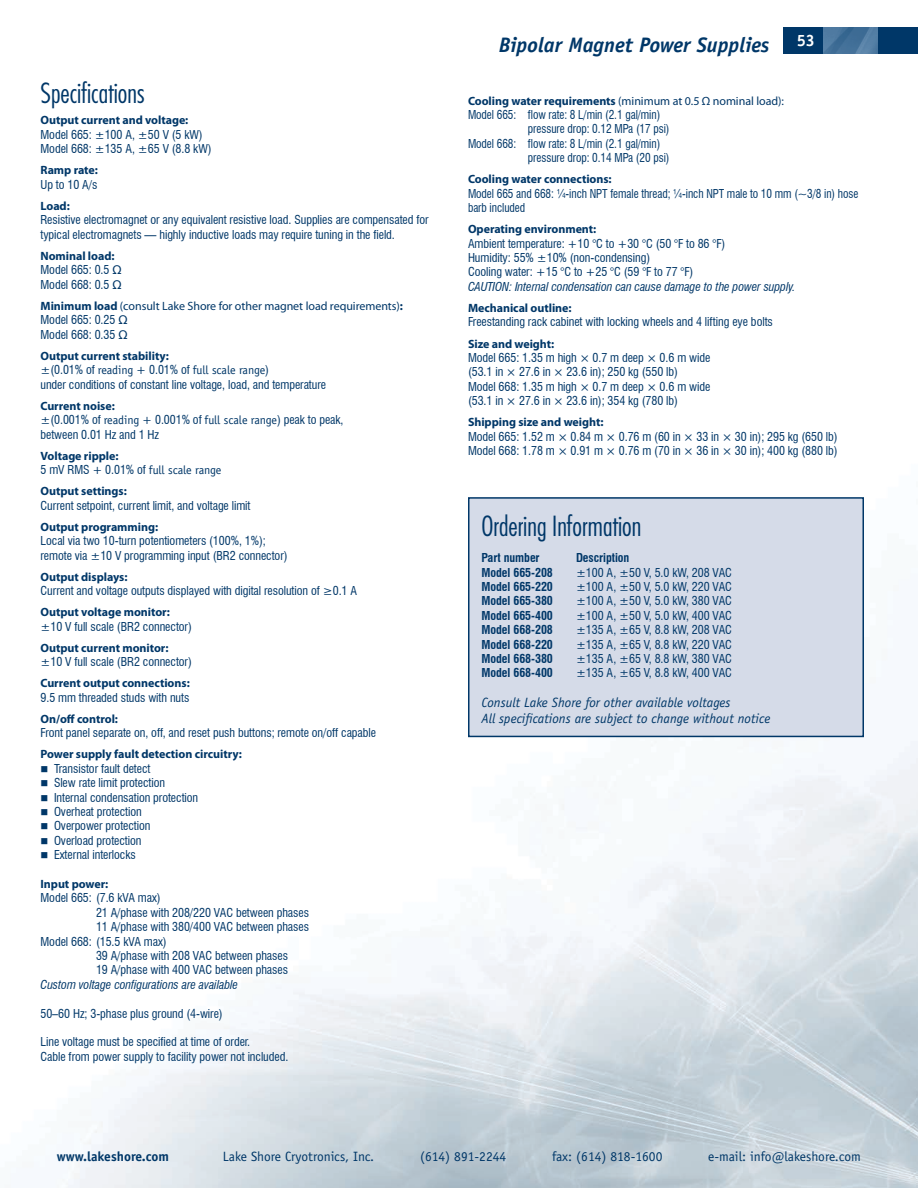
<style>
.page{position:relative;width:918px;height:1188px;background:#fff}
.page>*{position:absolute;margin:0;border:0;box-sizing:border-box;transform-origin:0 0}
.t1{font:300 condensed 27px "Futura Std";color:#003768}
.t2{font:italic 700 21px "Officina Sans";color:#003768}
.t3{font:700 16.5px "Officina Sans";color:#fff}
.t4{font:italic 13.5px/16.2px "Officina Sans";color:#003768}
.t5{font:13.5px "Officina Sans";color:#003768}
.t6{font:700 13.5px "Officina Sans";color:#003768}
.t7{font:condensed 12px/14.4px "Swiss 721 BT";letter-spacing:-.005em;color:#003768}
.t8{font:700 12px "Myriad Pro";letter-spacing:-.005em;color:#003768}
.t9{font:condensed 12px/14.4px "Swiss 721 BT";letter-spacing:-.005em;color:#003768;scale:.94 1}
.t10{font:700 condensed 12px "Swiss 721 BT";letter-spacing:-.005em;color:#003768}
.t11{font:12px "Myriad Pro";letter-spacing:-.005em;color:#003768}
.t12{font:italic condensed 12px "Swiss 721 BT";letter-spacing:-.005em;color:#003768}
.t13{font:12px "Officina Sans";letter-spacing:-.005em;color:#003768}
.s1{font-weight:700}
.s2{font-family:"Swiss 721 BT";font-stretch:condensed}
.s3{font-family:"Officina Sans";font-stretch:normal}
</style>
<div class="page">
<div style="left:783px;top:27px;width:135px;height:27px;background:#003768"></div>
<img style="left:824px;top:27px;width:54px;height:27px">
<div style="left:468px;top:497px;width:396px;height:240px;background:#d5dbe8;border:2px solid #003768"></div>
<h1 class="t1" style="left:40px;top:77px;width:106px">Specifications</h1>
<p class="t8" style="left:40px;top:113px;width:149px">Output current and voltage:</p>
<p class="t7" style="left:40px;top:127px;width:173px">Model 665: ±100 A, ±50 V (5 kW)<br>Model 668: ±135 A, ±65 V (8.8 kW)</p>
<p class="t8" style="left:40px;top:163px;width:59px">Ramp rate:</p>
<p class="t7" style="left:40px;top:177px;width:58px">Up to 10 A/s</p>
<p class="t8" style="left:40px;top:198px;width:31px">Load:</p>
<p class="t7" style="left:40px;top:213px;width:390px">Resistive electromagnet or any equivalent resistive load. Supplies are compensated for typical electromagnets — highly inductive loads may require tuning in the field.</p>
<p class="t8" style="left:40px;top:248px;width:76px">Nominal load:</p>
<p class="t7" style="left:40px;top:263px;width:83px">Model 665: 0.5 Ω<br>Model 668: 0.5 Ω</p>
<p class="t11" style="left:40px;top:298px;width:364px"><span class="s1">Minimum load</span> (consult Lake Shore for other magnet load requirements)<span class="s1">:</span></p>
<p class="t7" style="left:40px;top:313px;width:89px">Model 665: 0.25 Ω<br>Model 668: 0.35 Ω</p>
<p class="t8" style="left:40px;top:348px;width:130px">Output current stability:</p>
<p class="t13" style="left:40px;top:363px;width:230px"><span class="s2">±(0.01% of</span> reading <span class="s2">+ 0.01% of</span> full scale range<span class="s2">)</span></p>
<p class="t7" style="left:40px;top:377px;width:287px">under conditions of constant line voltage, load, and temperature</p>
<p class="t8" style="left:40px;top:398px;width:76px">Current noise:</p>
<p class="t7" style="left:40px;top:413px;width:305px">±(0.001% of <span class="s3">reading</span> + 0.001% of <span class="s3">full scale range</span>) peak to peak, between 0.01 Hz and 1 Hz</p>
<p class="t8" style="left:40px;top:448px;width:80px">Voltage ripple:</p>
<p class="t7" style="left:40px;top:462px;width:182px">5 mV RMS + 0.01% of <span class="s3">full scale range</span></p>
<p class="t8" style="left:40px;top:483px;width:88px">Output settings:</p>
<p class="t7" style="left:40px;top:498px;width:212px">Current setpoint, current limit, and voltage limit</p>
<p class="t8" style="left:40px;top:519px;width:119px">Output programming:</p>
<p class="t7" style="left:40px;top:534px;width:249px">Local via two 10-turn potentiometers (100%, 1%); remote via ±10 V programming input (BR2 connector)</p>
<p class="t8" style="left:40px;top:569px;width:89px">Output displays:</p>
<p class="t7" style="left:40px;top:584px;width:318px">Current and voltage outputs displayed with digital resolution of ≥0.1 A</p>
<p class="t8" style="left:40px;top:604px;width:131px">Output voltage monitor:</p>
<p class="t7" style="left:40px;top:619px;width:153px">±10 V full scale (BR2 connector)</p>
<p class="t8" style="left:40px;top:640px;width:130px">Output current monitor:</p>
<p class="t7" style="left:40px;top:655px;width:153px">±10 V full scale (BR2 connector)</p>
<p class="t8" style="left:40px;top:675px;width:151px">Current output connections:</p>
<p class="t7" style="left:40px;top:690px;width:150px">9.5 mm threaded studs with nuts</p>
<p class="t8" style="left:40px;top:711px;width:79px">On/off control:</p>
<p class="t7" style="left:40px;top:726px;width:337px">Front panel separate on, off, and reset push buttons; remote on/off capable</p>
<p class="t8" style="left:40px;top:747px;width:203px">Power supply fault detection circuitry:</p>
<p class="t7" style="left:54px;top:761px;width:146px">Transistor fault detect<br>Slew rate limit protection<br>Internal condensation protection<br>Overheat protection<br>Overpower protection<br>Overload protection<br>External interlocks</p>
<p class="t8" style="left:40px;top:876px;width:69px">Input power:</p>
<p class="t7" style="left:40px;top:891px;width:122px">Model 665: (7.6 kVA max)</p>
<p class="t7" style="left:96px;top:905px;width:215px">21 A/phase with 208/220 VAC between phases</p>
<p class="t7" style="left:96px;top:920px;width:215px">11 A/phase with 380/400 VAC between phases</p>
<p class="t7" style="left:40px;top:934px;width:128px">Model 668: (15.5 kVA max)</p>
<p class="t7" style="left:96px;top:949px;width:194px">39 A/phase with 208 VAC between phases</p>
<p class="t7" style="left:96px;top:963px;width:194px">19 A/phase with 400 VAC between phases</p>
<p class="t12" style="left:40px;top:977px;width:199px">Custom voltage configurations are available</p>
<p class="t7" style="left:40px;top:1006px;width:184px">50–60 Hz; 3-phase plus ground (4-wire)</p>
<p class="t7" style="left:40px;top:1035px;width:249px">Line voltage must be specified at time of order.<br>Cable from power supply to facility power not included.</p>
<h2 class="t2" style="left:499px;top:33px;width:272px">Bipolar Magnet Power Supplies</h2>
<h3 class="t3" style="left:797px;top:30px;width:20px">53</h3>
<p class="t11" style="left:468px;top:93px;width:318px"><span class="s1">Cooling water requirements</span> (minimum at 0.5 Ω nominal load):</p>
<p class="t9" style="left:468px;top:107px;width:206px">Model 665: flow rate: 8 L/min (2.1 gal/min)</p>
<p class="t9" style="left:528px;top:122px;width:152px">pressure drop: 0.12 MPa (17 psi)</p>
<p class="t9" style="left:468px;top:136px;width:206px">Model 668: flow rate: 8 L/min (2.1 gal/min)</p>
<p class="t9" style="left:528px;top:151px;width:152px">pressure drop: 0.14 MPa (20 psi)</p>
<p class="t8" style="left:468px;top:171px;width:145px">Cooling water connections:</p>
<p class="t9" style="left:468px;top:186px;width:417px">Model 665 and 668: ¼-inch NPT female thread; ¼-inch NPT male to 10 mm (~3/8 in) hose barb included</p>
<p class="t8" style="left:468px;top:221px;width:130px">Operating environment:</p>
<p class="t7" style="left:468px;top:236px;width:259px">Ambient temperature: +10 °C to +30 °C (50 °F to 86 °F)<br>Humidity: 55% ±10% (non-condensing)<br>Cooling water: +15 °C to +25 °C (59 °F to 77 °F)</p>
<p class="t12" style="left:468px;top:279px;width:329px">CAUTION: Internal condensation can cause damage to the power supply.</p>
<p class="t8" style="left:468px;top:300px;width:105px">Mechanical outline:</p>
<p class="t7" style="left:468px;top:315px;width:306px">Freestanding rack cabinet with locking wheels and 4 lifting eye bolts</p>
<p class="t8" style="left:468px;top:336px;width:88px">Size and weight:</p>
<p class="t7" style="left:468px;top:350px;width:244px">Model 665: 1.35 m high × 0.7 m deep × 0.6 m wide (53.1 in × 27.6 in × 23.6 in); 250 kg (550 lb)<br>Model 668: 1.35 m high × 0.7 m deep × 0.6 m wide (53.1 in × 27.6 in × 23.6 in); 354 kg (780 lb)</p>
<p class="t8" style="left:468px;top:414px;width:137px">Shipping size and weight:</p>
<p class="t7" style="left:468px;top:429px;width:371px">Model 665: 1.52 m × 0.84 m × 0.76 m (60 in × 33 in × 30 in); 295 kg (650 lb)<br>Model 668: 1.78 m × 0.91 m × 0.76 m (70 in × 36 in × 30 in); 400 kg (880 lb)</p>
<h1 class="t1" style="left:482px;top:510px;width:161px">Ordering Information</h1>
<p class="t10" style="left:482px;top:551px;width:60px">Part number</p>
<p class="t10" style="left:576px;top:551px;width:55px">Description</p>
<p class="t10" style="left:482px;top:565px;width:73px">Model 665-208</p>
<p class="t7" style="left:576px;top:565px;width:157px">±100 A, ±50 V, 5.0 kW, 208 VAC</p>
<p class="t10" style="left:482px;top:579px;width:73px">Model 665-220</p>
<p class="t7" style="left:576px;top:579px;width:157px">±100 A, ±50 V, 5.0 kW, 220 VAC</p>
<p class="t10" style="left:482px;top:594px;width:73px">Model 665-380</p>
<p class="t7" style="left:576px;top:594px;width:157px">±100 A, ±50 V, 5.0 kW, 380 VAC</p>
<p class="t10" style="left:482px;top:608px;width:73px">Model 665-400</p>
<p class="t7" style="left:576px;top:608px;width:157px">±100 A, ±50 V, 5.0 kW, 400 VAC</p>
<p class="t10" style="left:482px;top:623px;width:73px">Model 668-208</p>
<p class="t7" style="left:576px;top:623px;width:157px">±135 A, ±65 V, 8.8 kW, 208 VAC</p>
<p class="t10" style="left:482px;top:637px;width:73px">Model 668-220</p>
<p class="t7" style="left:576px;top:637px;width:157px">±135 A, ±65 V, 8.8 kW, 220 VAC</p>
<p class="t10" style="left:482px;top:651px;width:73px">Model 668-380</p>
<p class="t7" style="left:576px;top:651px;width:157px">±135 A, ±65 V, 8.8 kW, 380 VAC</p>
<p class="t10" style="left:482px;top:666px;width:73px">Model 668-400</p>
<p class="t7" style="left:576px;top:666px;width:157px">±135 A, ±65 V, 8.8 kW, 400 VAC</p>
<p class="t4" style="left:482px;top:694px;width:290px">Consult Lake Shore for other available voltages<br>All specifications are subject to change without notice</p>
<p class="t6" style="left:57px;top:1148px;width:114px">www.lakeshore.com</p>
<p class="t5" style="left:223px;top:1149px;width:153px">Lake Shore Cryotronics, Inc.</p>
<p class="t5" style="left:420px;top:1149px;width:88px">(614) 891-2244</p>
<p class="t5" style="left:552px;top:1149px;width:112px">fax: (614) 818-1600</p>
<p class="t5" style="left:708px;top:1149px;width:154px">e-mail: info@lakeshore.com</p>
</div>
